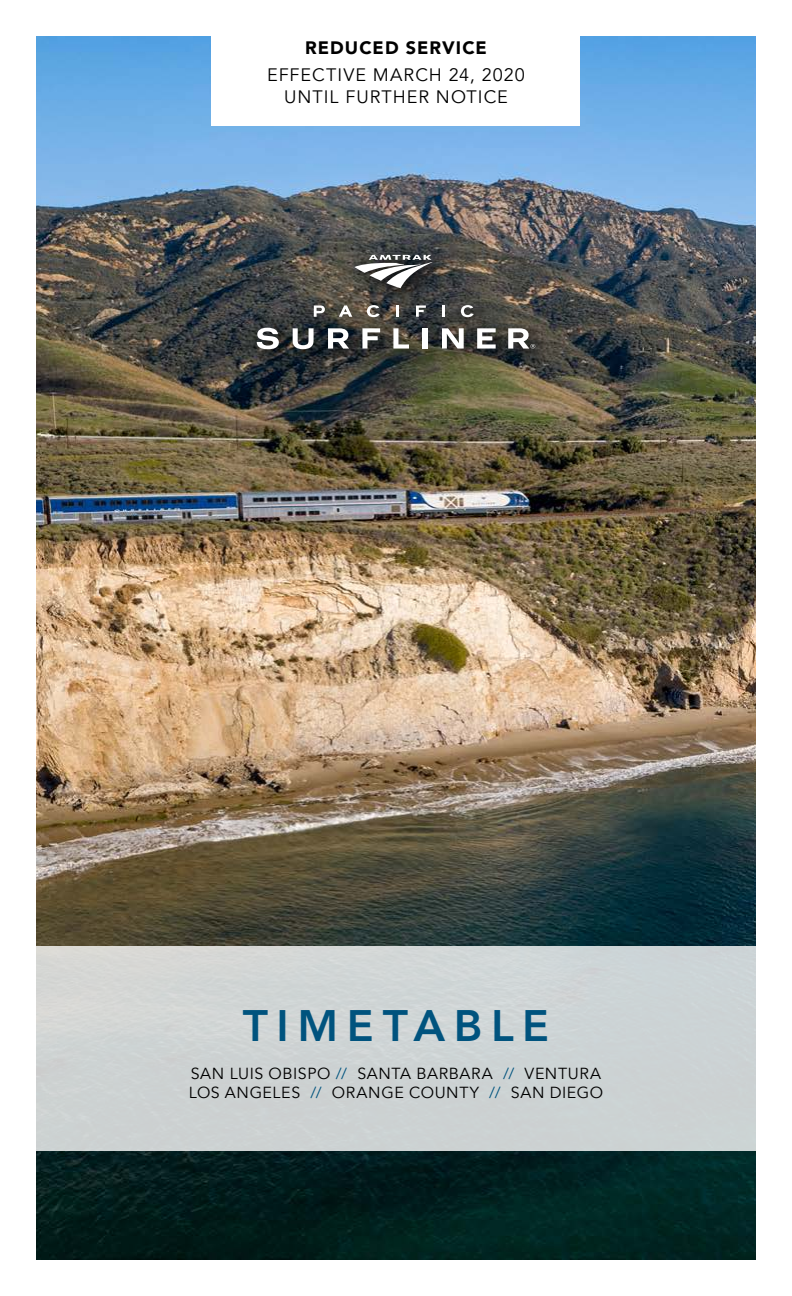
<style>
.page{position:relative;width:792px;height:1296px;background:#fff}
.page>*{position:absolute;margin:0;border:0;box-sizing:border-box;transform-origin:0 0}
.t1{font:800 44px "Avenir";letter-spacing:.195em;color:#00537e}
.t2{font:18px/21.6px "Avenir";letter-spacing:.055em;color:#000;text-align:center}
.t3{font:900 18px "Avenir";letter-spacing:.06em;color:#000}
.t4{font:16px/19.2px "Avenir";letter-spacing:.04em;color:#000}
.s1{color:#00537e}
</style>
<div class="page">
<img style="left:36px;top:36px;width:720px;height:1224px">
<svg style="left:36px;top:946px;width:720px;height:205px;background:#ced3d3"></svg>
<div style="left:212px;top:0;width:368px;height:126px;background:#fff"></div>
<div style="left:245px;top:242px;width:315px;height:133px;background:#000;opacity:.75"></div>
<svg style="left:314px;top:305px;width:11px;height:12px"></svg>
<svg style="left:339px;top:305px;width:13px;height:12px"></svg>
<svg style="left:396px;top:305px;width:3px;height:12px"></svg>
<svg style="left:416px;top:305px;width:10px;height:12px"></svg>
<svg style="left:442px;top:305px;width:3px;height:12px"></svg>
<svg style="left:367px;top:305px;width:13px;height:12px"></svg>
<svg style="left:461px;top:305px;width:13px;height:12px"></svg>
<svg style="left:257px;top:328px;width:22px;height:21px"></svg>
<svg style="left:293px;top:328px;width:21px;height:21px"></svg>
<svg style="left:362px;top:328px;width:18px;height:21px"></svg>
<svg style="left:393px;top:328px;width:16px;height:21px"></svg>
<div style="left:422px;top:328px;width:5px;height:21px;background:#fff"></div>
<svg style="left:442px;top:328px;width:22px;height:21px"></svg>
<svg style="left:477px;top:328px;width:19px;height:21px"></svg>
<svg style="left:328px;top:328px;width:21px;height:21px"></svg>
<svg style="left:508px;top:328px;width:27px;height:21px"></svg>
<svg style="left:354px;top:255px;width:78px;height:33px"></svg>
<p class="t3" style="left:305px;top:32px;width:183px">REDUCED SERVICE</p>
<p class="t2" style="left:267px;top:65px;width:259px">EFFECTIVE MARCH 24, 2020<br>UNTIL FURTHER NOTICE</p>
<h1 class="t1" style="left:243px;top:991px;width:308px">TIMETABLE</h1>
<p class="t4" style="left:189px;top:1064px;width:416px">SAN LUIS OBISPO <span class="s1">//</span> SANTA BARBARA <span class="s1">//</span> VENTURA<br>LOS ANGELES <span class="s1">//</span> ORANGE COUNTY <span class="s1">//</span> SAN DIEGO</p>
</div>
